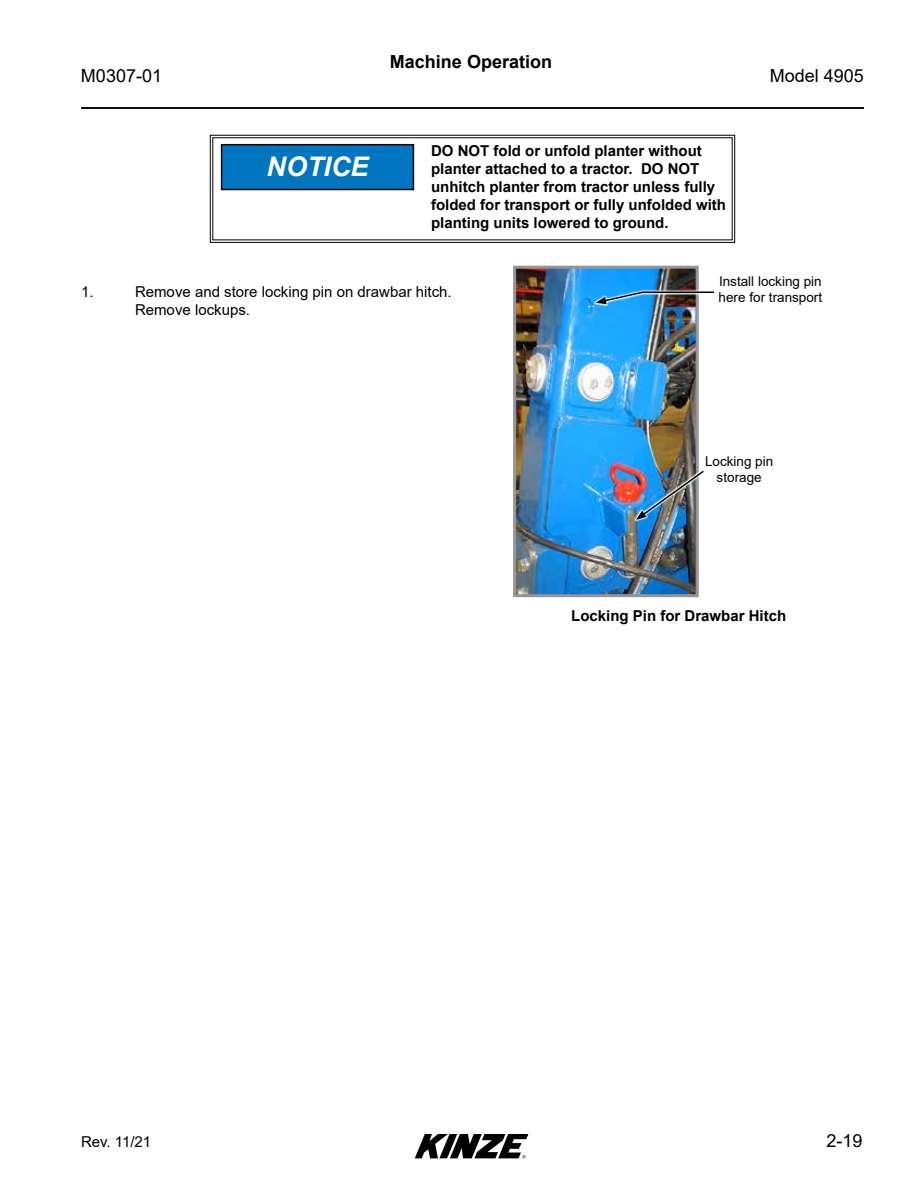
<style>
.page{position:relative;width:918px;height:1188px;background:#fff}
.page>*{position:absolute;margin:0;border:0;box-sizing:border-box;transform-origin:0 0}
.t1{font:italic 700 27px "Arial";color:#fff}
.t2{font:18px "Arial";color:#000}
.t3{font:700 18px "Arial";color:#000}
.t4{font:700 15px/18px "Arial";color:#000}
.t5{font:15px/18px "Arial";color:#000}
.t6{font:13.5px/16.2px "Arial";color:#000}
</style>
<div class="page">
<hr style="left:81px;top:107px;width:783px;height:2px;background:#000">
<svg style="left:415px;top:1134px;width:113px;height:24px"></svg>
<svg style="left:210px;top:135px;width:525px;height:108px"></svg>
<div style="left:222px;top:145px;width:191px;height:45px;background:#0076c0"></div>
<div style="left:221px;top:144px;width:193px;height:46px;border:2px solid #000"></div>
<img style="left:517px;top:270px;width:178px;height:323px">
<div style="left:513px;top:266px;width:186px;height:331px;border:3px solid #939598"></div>
<svg style="left:593px;top:289px;width:106px;height:18px"></svg>
<svg style="left:596px;top:291px;width:118px;height:13px;background:#5b86a3"></svg>
<svg style="left:634px;top:468px;width:65px;height:54px"></svg>
<img style="left:636px;top:469px;width:68px;height:51px">
<p class="t3" style="left:390px;top:49px;width:164px">Machine Operation</p>
<p class="t2" style="left:81px;top:63px;width:83px">M0307-01</p>
<p class="t2" style="left:770px;top:63px;width:96px">Model 4905</p>
<h1 class="t1" style="left:267px;top:148px;width:104px">NOTICE</h1>
<p class="t4" style="left:431px;top:142px;width:297px">DO NOT fold or unfold planter without planter attached to a tractor. DO NOT unhitch planter from tractor unless fully folded for transport or fully unfolded with planting units lowered to ground.</p>
<p class="t5" style="left:81px;top:283px;width:14px">1.</p>
<p class="t5" style="left:135px;top:283px;width:318px">Remove and store locking pin on drawbar hitch.<br>Remove lockups.</p>
<p class="t6" style="left:719px;top:273px;width:105px">Install locking pin here for transport</p>
<p class="t6" style="left:705px;top:453px;width:70px;text-align:center">Locking pin storage</p>
<p class="t4" style="left:571px;top:607px;width:217px">Locking Pin for Drawbar Hitch</p>
<p class="t5" style="left:81px;top:1133px;width:72px">Rev. 11/21</p>
<p class="t2" style="left:826px;top:1128px;width:38px">2-19</p>
</div>
